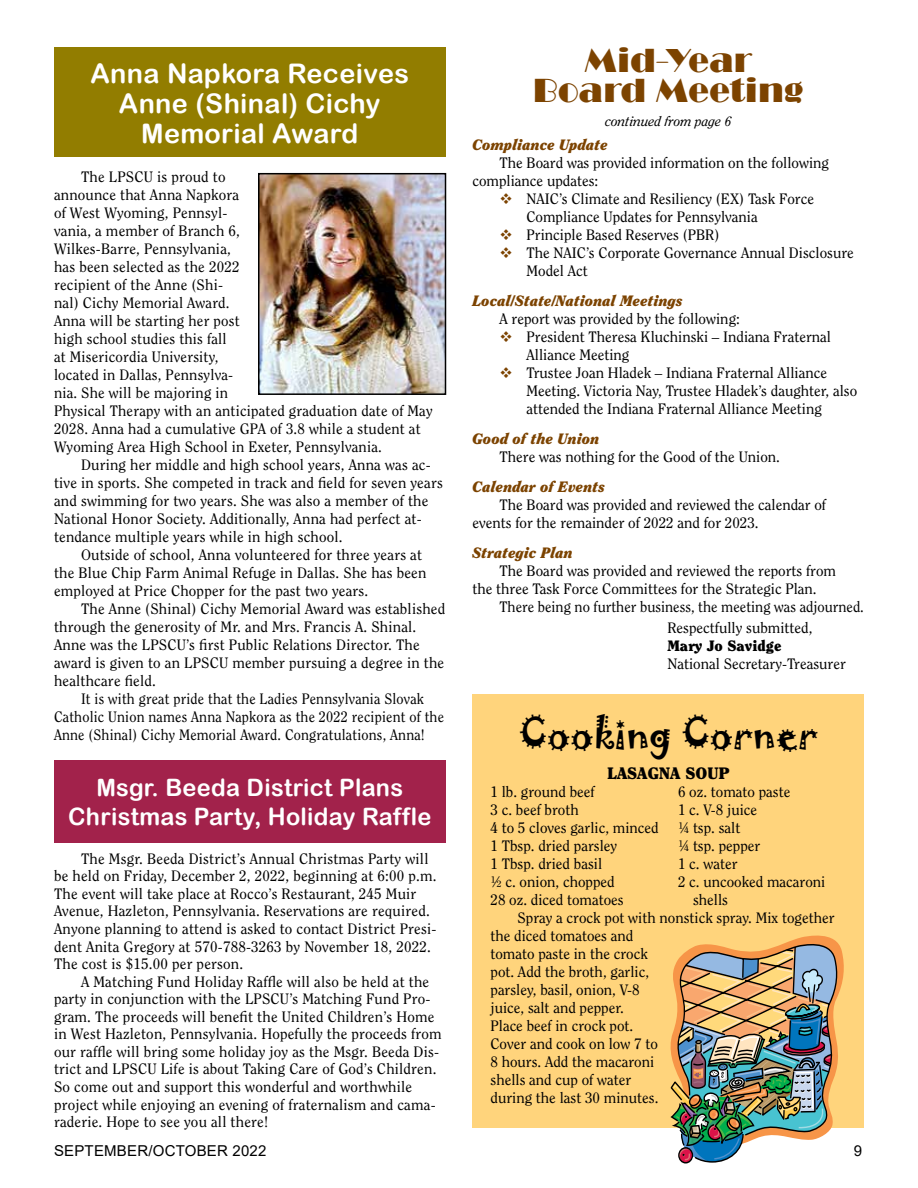
<style>
.page{position:relative;width:918px;height:1188px;background:#fff}
.page>*{position:absolute;margin:0;border:0;box-sizing:border-box;transform-origin:0 0}
.Zor_Body_Text_10-2{font:39px "Jokerman";color:#000}
.Zor-Head-18{font:34.5px/30px "Broadway";letter-spacing:.015em;color:#7c4300;text-align:center}
.Zor-Head-18-2{font:27px "Arial Rounded MT Bold";letter-spacing:.01em;color:#fff}
.Zor-Head-18-3{font:24px "Arial Rounded MT Bold";letter-spacing:.015em;color:#fff}
.Zor_Body_Text_10-2-2{font:900 16.5px "Clearface Std";color:#000}
.Zor-Body2{font:15px/18px "Clearface Std";letter-spacing:.01em;color:#000}
.Zor_Body_Text_10-2-3{font:15px/18px "Clearface Std";color:#000}
.Heading_4{font:15px/18px "Clearface Std";color:#000}
.Heading_3{font:15px/18px "Clearface Std";color:#000}
.Zor-Body2-2{font:15px/18px "Clearface Std";letter-spacing:.01em;color:#000;scale:.95 1}
.Heading_3-2{font:italic 900 15px "Clearface Std";color:#7c4300}
.Heading_4-2{font:italic 900 15px "Clearface Std";color:#7c4300}
.t1{font:15px "Arial";letter-spacing:.015em;color:#000}
.Heading_4-3{font:900 15px "Clearface Std";color:#000}
.Zor_Body_Text_10-2-4{font:italic 13.5px "Clearface Std";color:#000}
.s1{color:#7c4300}
</style>
<div class="page">
<div style="left:54px;top:48px;width:392px;height:109px;background:#927d00"></div>
<div style="left:472px;top:695px;width:392px;height:433px;background:#ffd47c"></div>
<img style="left:670px;top:935px;width:174px;height:229px">
<div style="left:54px;top:760px;width:392px;height:82px;background:#a2224b"></div>
<img style="left:261px;top:176px;width:182px;height:216px">
<div style="left:258px;top:173px;width:188px;height:222px;border:2px solid #000"></div>
<p class="Zor-Head-18-2" style="left:90px;top:58px;width:320px">Anna Napkora Receives</p>
<p class="Zor-Head-18-2" style="left:119px;top:88px;width:263px">Anne (Shinal) Cichy</p>
<p class="Zor-Head-18-2" style="left:141px;top:118px;width:219px">Memorial Award</p>
<p class="Zor-Body2" style="left:54px;top:168px;width:380px;text-indent:27px">The LPSCU is proud to<br>announce that Anna Napkora<br>of West Wyoming, Pennsyl-<br>vania, a member of Branch 6,<br>Wilkes-Barre, Pennsylvania,<br>has been selected as the 2022<br>recipient of the Anne (Shi-<br>nal) Cichy Memorial Award.<br>Anna will be starting her post<br>high school studies this fall<br>at Misericordia University,<br>located in Dallas, Pennsylva-<br>nia. She will be majoring in<br>Physical Therapy with an anticipated graduation date of May<br>2028. Anna had a cumulative GPA of 3.8 while a student at<br>Wyoming Area High School in Exeter, Pennsylvania.</p>
<p class="Zor-Body2" style="left:54px;top:456px;width:390px;text-indent:27px">During her middle and high school years, Anna was ac&shy;tive in sports. She competed in track and field for seven years and swimming for two years. She was also a member of the National Honor Society. Additionally, Anna had perfect at&shy;tendance multiple years while in high school.</p>
<p class="Zor-Body2" style="left:54px;top:546px;width:374px;text-indent:27px">Outside of school, Anna volunteered for three years at the Blue Chip Farm Animal Refuge in Dallas. She has been employed at Price Chopper for the past two years.</p>
<p class="Zor-Body2" style="left:54px;top:600px;width:393px;text-indent:27px">The Anne (Shinal) Cichy Memorial Award was established through the generosity of Mr. and Mrs. Francis A. Shinal.<br>Anne was the LPSCU’s first Public Relations Director. The award is given to an LPSCU member pursuing a degree in the healthcare field.</p>
<p class="Zor-Body2-2" style="left:54px;top:690px;width:412px;text-indent:27px">It is with great pride that the Ladies Pennsylvania Slovak<br>Catholic Union names Anna Napkora as the 2022 recipient of the<br>Anne (Shinal) Cichy Memorial Award. Congratulations, Anna!</p>
<p class="Zor-Head-18-3" style="left:96px;top:774px;width:308px">Msgr. Beeda District Plans</p>
<p class="Zor-Head-18-3" style="left:68px;top:803px;width:365px">Christmas Party, Holiday Raffle</p>
<p class="Zor-Body2" style="left:54px;top:850px;width:384px;line-height:17.5px;text-indent:27px">The Msgr. Beeda District’s Annual Christmas Party will be held on Friday, December 2, 2022, beginning at 6:00 p.m.<br>The event will take place at Rocco’s Restaurant, 245 Muir Avenue, Hazleton, Pennsylvania. Reservations are required.<br>Anyone planning to attend is asked to contact District Presi&shy;dent Anita Gregory at 570-788-3263 by November 18, 2022.<br>The cost is $15.00 per person.</p>
<p class="Zor-Body2" style="left:54px;top:973px;width:389px;line-height:17.5px;text-indent:27px">A Matching Fund Holiday Raffle will also be held at the party in conjunction with the LPSCU’s Matching Fund Pro&shy;gram. The proceeds will benefit the United Children’s Home in West Hazleton, Pennsylvania. Hopefully the proceeds from our raffle will bring some holiday joy as the Msgr. Beeda Dis&shy;trict and LPSCU Life is about Taking Care of God’s Children.<br>So come out and support this wonderful and worthwhile project while enjoying an evening of fraternalism and cama&shy;raderie. Hope to see you all there!</p>
<p class="Zor-Head-18" style="left:533px;top:45px;width:272px">Mid-Year<br>Board Meeting</p>
<p class="Zor_Body_Text_10-2-4" style="left:605px;top:114px;width:128px">continued from page 6</p>
<p class="Heading_3-2" style="left:472px;top:135px;width:137px">Compliance Update</p>
<p class="Heading_3" style="left:472px;top:154px;width:358px;text-indent:27px">The Board was provided information on the following compliance updates:</p>
<p class="Heading_3" style="left:526px;top:190px;width:289px;text-indent:-27px"><span class="s1">❖</span> NAIC’s Climate and Resiliency (EX) Task Force<br>Compliance Updates for Pennsylvania</p>
<p class="Heading_3" style="left:500px;top:226px;width:221px"><span class="s1">❖</span> Principle Based Reserves (PBR)</p>
<p class="Heading_3" style="left:526px;top:244px;width:329px;text-indent:-27px"><span class="s1">❖</span> The NAIC’s Corporate Governance Annual Disclosure<br>Model Act</p>
<p class="Heading_3-2" style="left:472px;top:291px;width:212px">Local/State/National Meetings</p>
<p class="Heading_4" style="left:500px;top:310px;width:242px">A report was provided by the following:</p>
<p class="Heading_4" style="left:526px;top:328px;width:306px;text-indent:-27px"><span class="s1">❖</span> President Theresa Kluchinski – Indiana Fraternal<br>Alliance Meeting</p>
<p class="Heading_4" style="left:526px;top:364px;width:332px;text-indent:-27px"><span class="s1">❖</span> Trustee Joan Hladek – Indiana Fraternal Alliance<br>Meeting. Victoria Nay, Trustee Hladek’s daughter, also attended the Indiana Fraternal Alliance Meeting</p>
<p class="Heading_4-2" style="left:472px;top:429px;width:129px">Good of the Union</p>
<p class="Heading_4" style="left:500px;top:448px;width:282px">There was nothing for the Good of the Union.</p>
<p class="Heading_4-2" style="left:472px;top:477px;width:134px">Calendar of Events</p>
<p class="Heading_4" style="left:472px;top:496px;width:355px;text-indent:27px">The Board was provided and reviewed the calendar of events for the remainder of 2022 and for 2023.</p>
<p class="Heading_3-2" style="left:472px;top:543px;width:102px">Strategic Plan</p>
<p class="Heading_3" style="left:472px;top:562px;width:365px;text-indent:27px">The Board was provided and reviewed the reports from the three Task Force Committees for the Strategic Plan.</p>
<p class="Heading_4" style="left:500px;top:598px;width:366px">There being no further business, the meeting was adjourned.</p>
<p class="Heading_4" style="left:668px;top:619px;width:146px">Respectfully submitted,</p>
<p class="Heading_4-3" style="left:668px;top:636px;width:116px">Mary Jo Savidge</p>
<p class="Heading_4" style="left:668px;top:655px;width:180px">National Secretary-Treasurer</p>
<p class="Zor_Body_Text_10-2" style="left:519px;top:704px;width:301px">Cooking Corner</p>
<p class="Zor_Body_Text_10-2-2" style="left:607px;top:763px;width:124px">LASAGNA SOUP</p>
<p class="Zor_Body_Text_10-2-3" style="left:490px;top:783px;width:106px">1 lb. ground beef</p>
<p class="Zor_Body_Text_10-2-3" style="left:678px;top:783px;width:114px">6 oz. tomato paste</p>
<p class="Zor_Body_Text_10-2-3" style="left:490px;top:801px;width:90px">3 c. beef broth</p>
<p class="Zor_Body_Text_10-2-3" style="left:678px;top:801px;width:81px">1 c. V-8 juice</p>
<p class="Zor_Body_Text_10-2-3" style="left:490px;top:819px;width:170px">4 to 5 cloves garlic, minced</p>
<p class="Zor_Body_Text_10-2-3" style="left:678px;top:819px;width:64px">¼ tsp. salt</p>
<p class="Zor_Body_Text_10-2-3" style="left:490px;top:837px;width:128px">1 Tbsp. dried parsley</p>
<p class="Zor_Body_Text_10-2-3" style="left:678px;top:837px;width:84px">¼ tsp. pepper</p>
<p class="Zor_Body_Text_10-2-3" style="left:490px;top:855px;width:113px">1 Tbsp. dried basil</p>
<p class="Zor_Body_Text_10-2-3" style="left:678px;top:855px;width:61px">1 c. water</p>
<p class="Zor_Body_Text_10-2-3" style="left:490px;top:873px;width:126px">½ c. onion, chopped</p>
<p class="Zor_Body_Text_10-2-3" style="left:678px;top:873px;width:149px">2 c. uncooked macaroni</p>
<p class="Zor_Body_Text_10-2-3" style="left:490px;top:891px;width:135px">28 oz. diced tomatoes</p>
<p class="Zor_Body_Text_10-2-3" style="left:693px;top:891px;width:37px">shells</p>
<p class="Zor_Body_Text_10-2-3" style="left:490px;top:909px;width:346px;text-indent:27px">Spray a crock pot with nonstick spray. Mix together the diced tomatoes and</p>
<p class="Zor_Body_Text_10-2-3" style="left:490px;top:945px;width:159px">tomato paste in the crock</p>
<p class="Zor_Body_Text_10-2-3" style="left:490px;top:963px;width:160px">pot. Add the broth, garlic,</p>
<p class="Zor_Body_Text_10-2-3" style="left:490px;top:981px;width:151px">parsley, basil, onion, V-8</p>
<p class="Zor_Body_Text_10-2-3" style="left:490px;top:999px;width:135px">juice, salt and pepper.</p>
<p class="Zor_Body_Text_10-2-3" style="left:490px;top:1017px;width:144px">Place beef in crock pot.</p>
<p class="Zor_Body_Text_10-2-3" style="left:490px;top:1035px;width:169px">Cover and cook on low 7 to</p>
<p class="Zor_Body_Text_10-2-3" style="left:490px;top:1053px;width:165px">8 hours. Add the macaroni</p>
<p class="Zor_Body_Text_10-2-3" style="left:490px;top:1071px;width:142px">shells and cup of water</p>
<p class="Zor_Body_Text_10-2-3" style="left:490px;top:1089px;width:169px">during the last 30 minutes.</p>
<p class="t1" style="left:54px;top:1140px;width:214px">SEPTEMBER/OCTOBER 2022</p>
<p class="t1" style="left:854px;top:1140px;width:10px">9</p>
</div>
